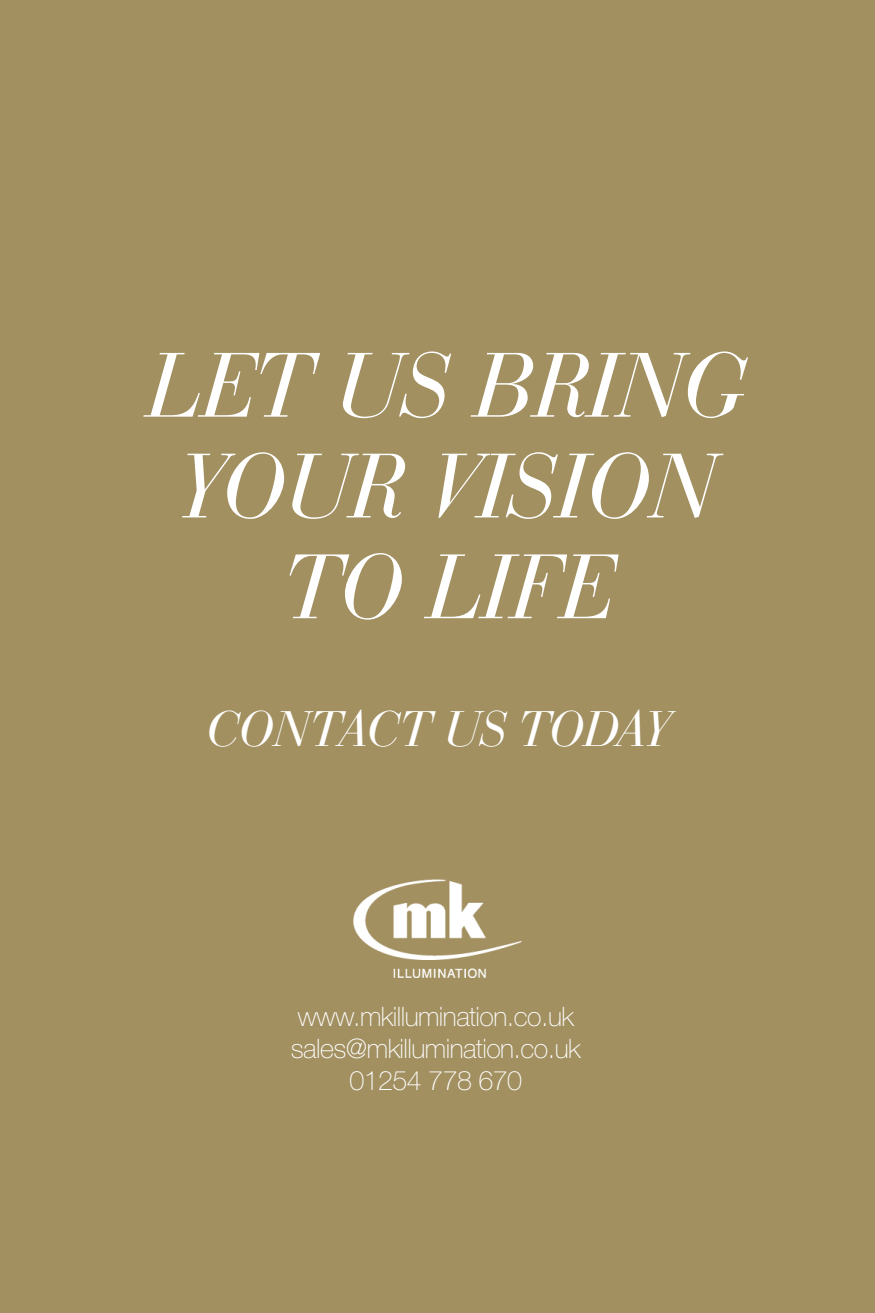
<style>
.page{position:relative;width:875px;height:1313px;background:#fff}
.page>*{position:absolute;margin:0;border:0;box-sizing:border-box;transform-origin:0 0}
.t1{font:italic 90.48px/100.7px "Bauer Bodoni Std";letter-spacing:-.01em;color:#fff;text-align:center}
.t2{font:italic 49.44px "Bauer Bodoni Std";letter-spacing:-.01em;color:#fff}
.t3{font:100 26.86px/32.2px "Helvetica Neue LTW1 G";letter-spacing:-.02em;color:#fff;text-align:center}
</style>
<div class="page">
<div style="left:0;top:0;width:875px;height:1312px;background:#a29061"></div>
<img style="left:354px;top:879px;width:167px;height:98px">
<h1 class="t1" style="left:146px;top:336px;width:602px">LET US BRING<br>YOUR VISION<br>TO LIFE</h1>
<h2 class="t2" style="left:206px;top:699px;width:465px">CONTACT US TODAY</h2>
<p class="t3" style="left:291px;top:1000px;width:291px">www.mkillumination.co.uk sales@mkillumination.co.uk<br>01254 778 670</p>
</div>
